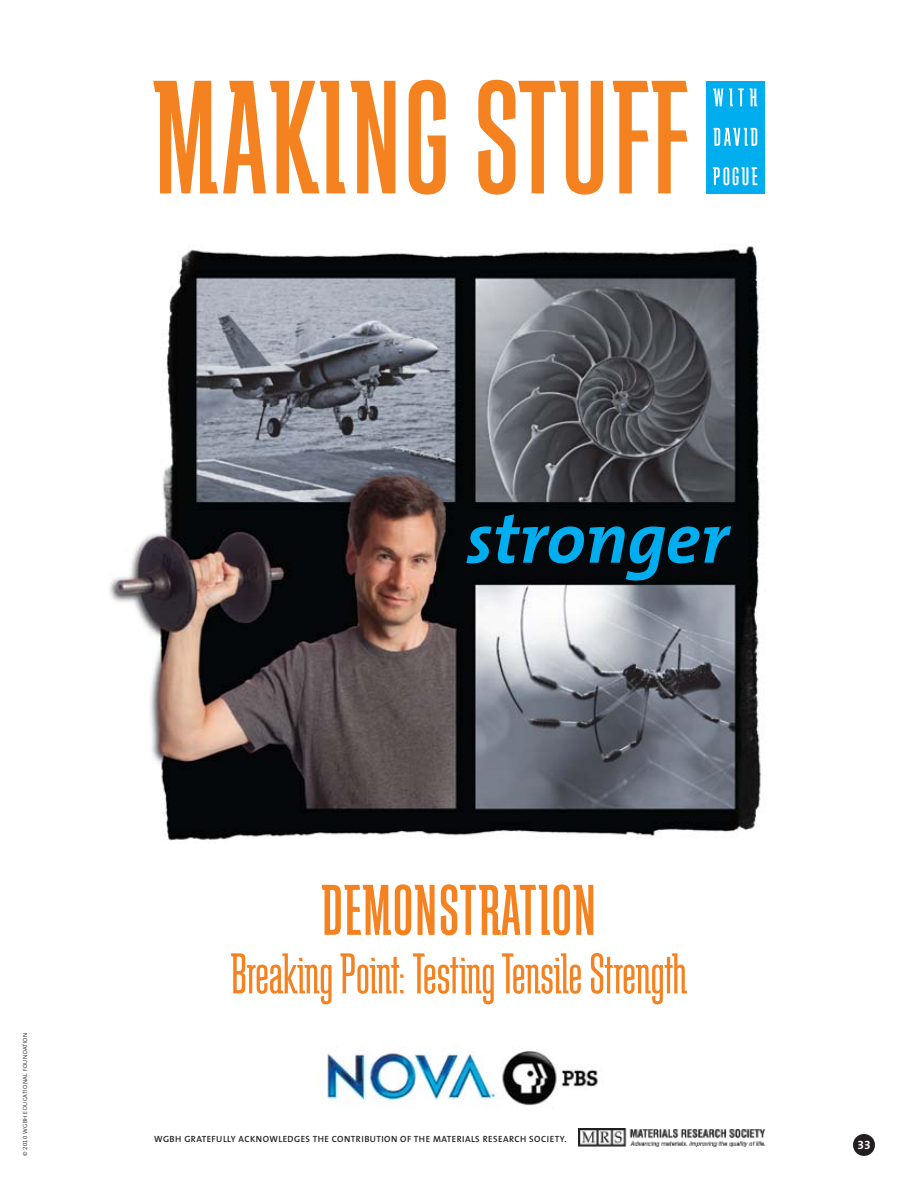
<style>
.page{position:relative;width:918px;height:1188px;background:#fff}
.page>*{position:absolute;margin:0;border:0;box-sizing:border-box;transform-origin:0 0}
.DEMO_HEAD_1{font:500 75px "Schindler";letter-spacing:.025em;color:#f58220}
.DEMO_TITLE_HEAD{font:60px "Schindler";color:#f58220}
.folio{font:12px "The Mix Bold Expert";color:#fff}
.t1{font:600 9px "The Mix";letter-spacing:.05em;color:#231f20}
.PHOTO_CREDITS{font:300 6px "The Mix";letter-spacing:.05em;color:#231f20}
.s1{font-family:"The Mix Semi Light Expert";font-weight:400}
</style>
<div class="page">
<img style="left:327px;top:1047px;width:271px;height:61px">
<div style="left:853px;top:1134px;width:22px;height:22px;background:#231f20;border-radius:50%"></div>
<svg style="left:153px;top:81px;width:242px;height:112px"></svg>
<svg style="left:409px;top:80px;width:37px;height:115px"></svg>
<svg style="left:478px;top:80px;width:125px;height:115px"></svg>
<svg style="left:613px;top:81px;width:74px;height:112px"></svg>
<div style="left:707px;top:81px;width:58px;height:112px;background:#00aeef"></div>
<svg style="left:713px;top:88px;width:44px;height:18px"></svg>
<svg style="left:713px;top:167px;width:45px;height:18px"></svg>
<svg style="left:713px;top:128px;width:44px;height:18px"></svg>
<img style="left:578px;top:1129px;width:186px;height:17px">
<img style="left:109px;top:246px;width:653px;height:595px">
<svg style="left:466px;top:514px;width:265px;height:67px;background:#02394e"></svg>
<p class="PHOTO_CREDITS" style="left:20px;top:1156px;width:125px;rotate:-90deg">© <span class="s1">2010</span> WGBH EDUCATIONAL FOUNDATION</p>
<p class="DEMO_HEAD_1" style="left:322px;top:872px;width:275px">DEMONSTRATION</p>
<p class="DEMO_TITLE_HEAD" style="left:231px;top:942px;width:457px">Breaking Point: Testing Tensile Strength</p>
<p class="t1" style="left:154px;top:1132px;width:414px">WGBH GRATEFULLY ACKNOWLEDGES THE CONTRIBUTION OF THE MATERIALS RESEARCH SOCIETY.</p>
<p class="folio" style="left:857px;top:1135px;width:15px">33</p>
</div>
